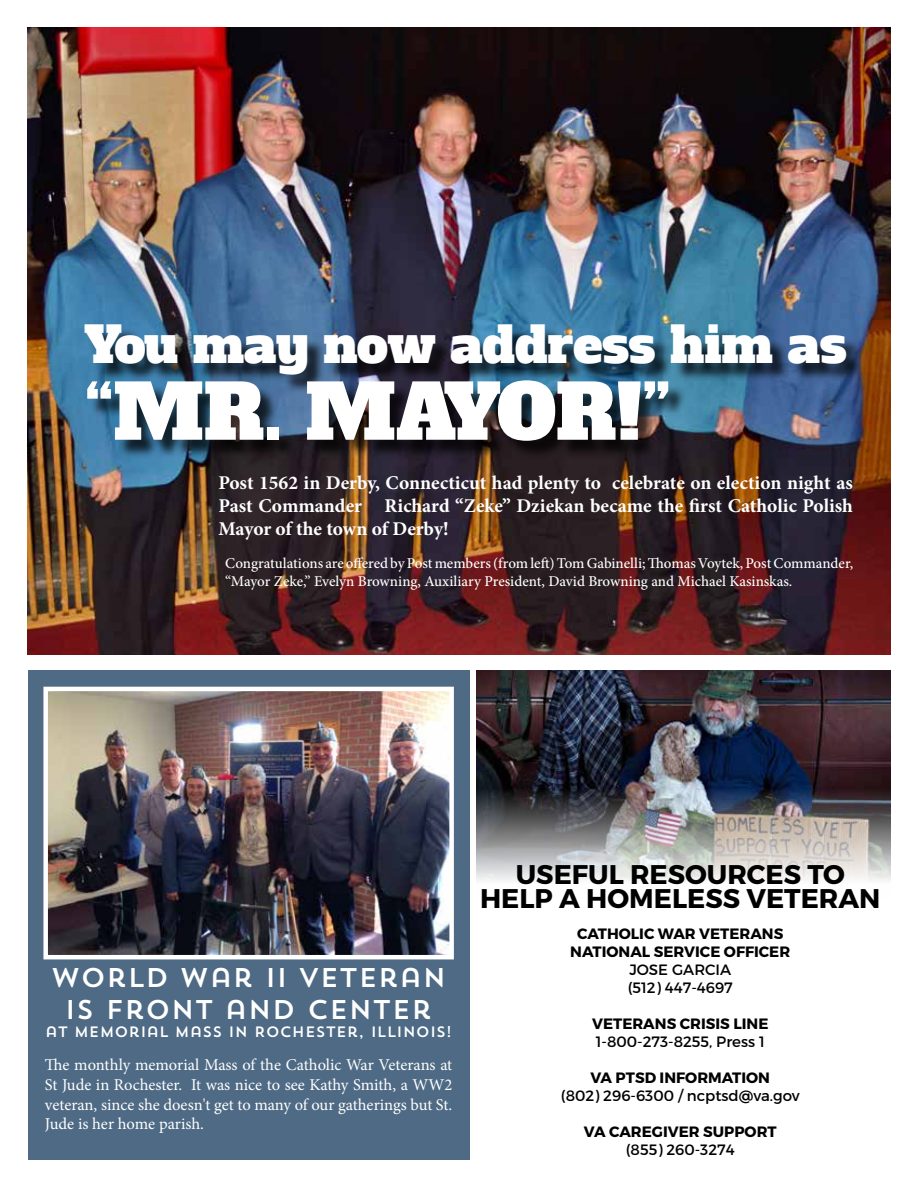
<style>
.page{position:relative;width:918px;height:1188px;background:#fff}
.page>*{position:absolute;margin:0;border:0;box-sizing:border-box;transform-origin:0 0}
.t1{font:75px "Alfa Slab One";letter-spacing:-.01em;color:#fff}
.t2{font:49.5px "Alfa Slab One";color:#fff}
.t3{font:700 27px/24px "Montserrat";color:#000;text-align:center}
.t4{font:27px/32.4px "Trend Sans One";color:#fff;text-align:center}
.t5{font:700 19.5px/23.4px "Minion Pro";color:#fff;text-align:justify}
.t6{font:16.5px/19.8px "Minion Pro";letter-spacing:-.005em;color:#fff;text-align:justify}
.t7{font:500 15px/18px "Minion Pro";letter-spacing:-.005em;color:#fff}
.t8{font:700 15px/18px "Montserrat";color:#000;text-align:center}
.t9{font:15px/18px "Montserrat";color:#000}
.t10{font:15px "Trend Sans One";color:#fff}
</style>
<div class="page">
<img style="left:476px;top:670px;width:414px;height:211px">
<img style="left:28px;top:28px;width:862px;height:626px">
<div style="left:87px;top:327px;width:777px;height:133px;background:#000;opacity:.75"></div>
<div style="left:28px;top:670px;width:442px;height:490px;background:#4e6a84"></div>
<img style="left:48px;top:692px;width:401px;height:262px">
<div style="left:43px;top:687px;width:411px;height:272px;border:4px solid #fff"></div>
<h2 class="t2" style="left:84px;top:312px;width:764px">You may now address him as</h2>
<h1 class="t1" style="left:84px;top:362px;width:589px">“MR. MAYOR!”</h1>
<p class="t5" style="left:218px;top:470px;width:636px">Post 1562 in Derby, Connecticut had plenty to celebrate on election night as Past Commander Richard “Zeke” Dziekan became the first Catholic Polish Mayor of the town of Derby!</p>
<p class="t7" style="left:225px;top:555px;width:630px">Congratulations are offered by Post members (from left) Tom Gabinelli; Thomas Voytek, Post Commander, “Mayor Zeke,” Evelyn Browning, Auxiliary President, David Browning and Michael Kasinskas.</p>
<h3 class="t4" style="left:51px;top:961px;width:397px">WORLD WAR II VETERAN<br>IS FRONT AND CENTER</h3>
<p class="t10" style="left:45px;top:1022px;width:408px">AT MEMORIAL MASS IN ROCHESTER, ILLINOIS!</p>
<p class="t6" style="left:45px;top:1055px;width:409px">The monthly memorial Mass of the Catholic War Veterans at St Jude in Rochester. It was nice to see Kathy Smith, a WW2 veteran, since she doesn't get to many of our gatherings but St.<br>Jude is her home parish.</p>
<h3 class="t3" style="left:480px;top:862px;width:402px">USEFUL RESOURCES TO<br>HELP A HOMELESS VETERAN</h3>
<p class="t8" style="left:570px;top:925px;width:221px">CATHOLIC WAR VETERANS<br>NATIONAL SERVICE OFFICER</p>
<p class="t9" style="left:628px;top:961px;width:107px">JOSE GARCIA (512) 447-4697</p>
<p class="t8" style="left:592px;top:1015px;width:178px">VETERANS CRISIS LINE</p>
<p class="t9" style="left:596px;top:1033px;width:171px">1-800-273-8255, Press 1</p>
<p class="t8" style="left:590px;top:1069px;width:181px">VA PTSD INFORMATION</p>
<p class="t9" style="left:561px;top:1087px;width:240px">(802) 296-6300 / ncptsd@va.gov</p>
<p class="t8" style="left:584px;top:1123px;width:194px">VA CAREGIVER SUPPORT</p>
<p class="t9" style="left:626px;top:1141px;width:110px">(855) 260-3274</p>
</div>
